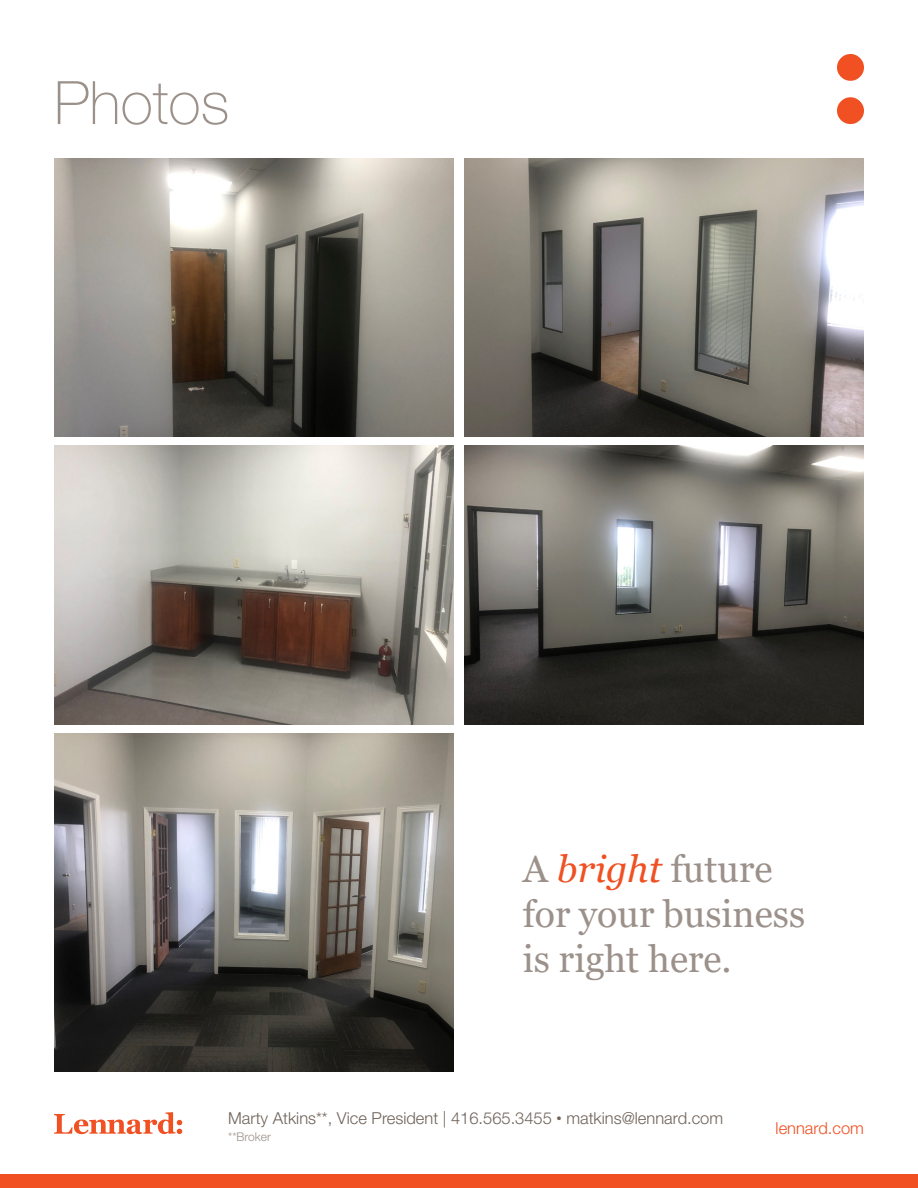
<style>
.page{position:relative;width:918px;height:1188px;background:#fff}
.page>*{position:absolute;margin:0;border:0;box-sizing:border-box;transform-origin:0 0}
.t1{font:100 60px "Helvetica Neue LT Std";color:#9c918a}
.t2{font:37.5px/45px "Georgia";color:#9c918a}
.t3{font:300 16.5px "Helvetica Neue LT Std";color:#6f6359}
.t4{font:300 16.5px "Helvetica Neue LT Std";color:#f05022}
.t5{font:300 12px "Helvetica Neue LT Std";color:#9c918a}
.s1{font-style:italic;color:#f05022}
.s2{font-size:10.5px}
</style>
<div class="page">
<div style="left:0;top:1174px;width:918px;height:14px;background:#f05022"></div>
<svg style="left:837px;top:54px;width:27px;height:70px"></svg>
<svg style="left:54px;top:1112px;width:128px;height:22px"></svg>
<img style="left:54px;top:158px;width:400px;height:278px">
<img style="left:54px;top:446px;width:400px;height:278px">
<img style="left:54px;top:734px;width:400px;height:338px">
<img style="left:464px;top:158px;width:400px;height:278px">
<img style="left:464px;top:446px;width:400px;height:278px">
<h1 class="t1" style="left:54px;top:68px;width:177px">Photos</h1>
<h2 class="t2" style="left:523px;top:847px;width:284px">A <span class="s1">bright</span> future for your business is right here.</h2>
<p class="t3" style="left:228px;top:1108px;width:497px">Marty Atkins**, Vice President | 416.565.3455 <span class="s2">•</span> matkins@lennard.com</p>
<p class="t5" style="left:228px;top:1129px;width:44px">**Broker</p>
<p class="t4" style="left:776px;top:1118px;width:90px">lennard.com</p>
</div>
